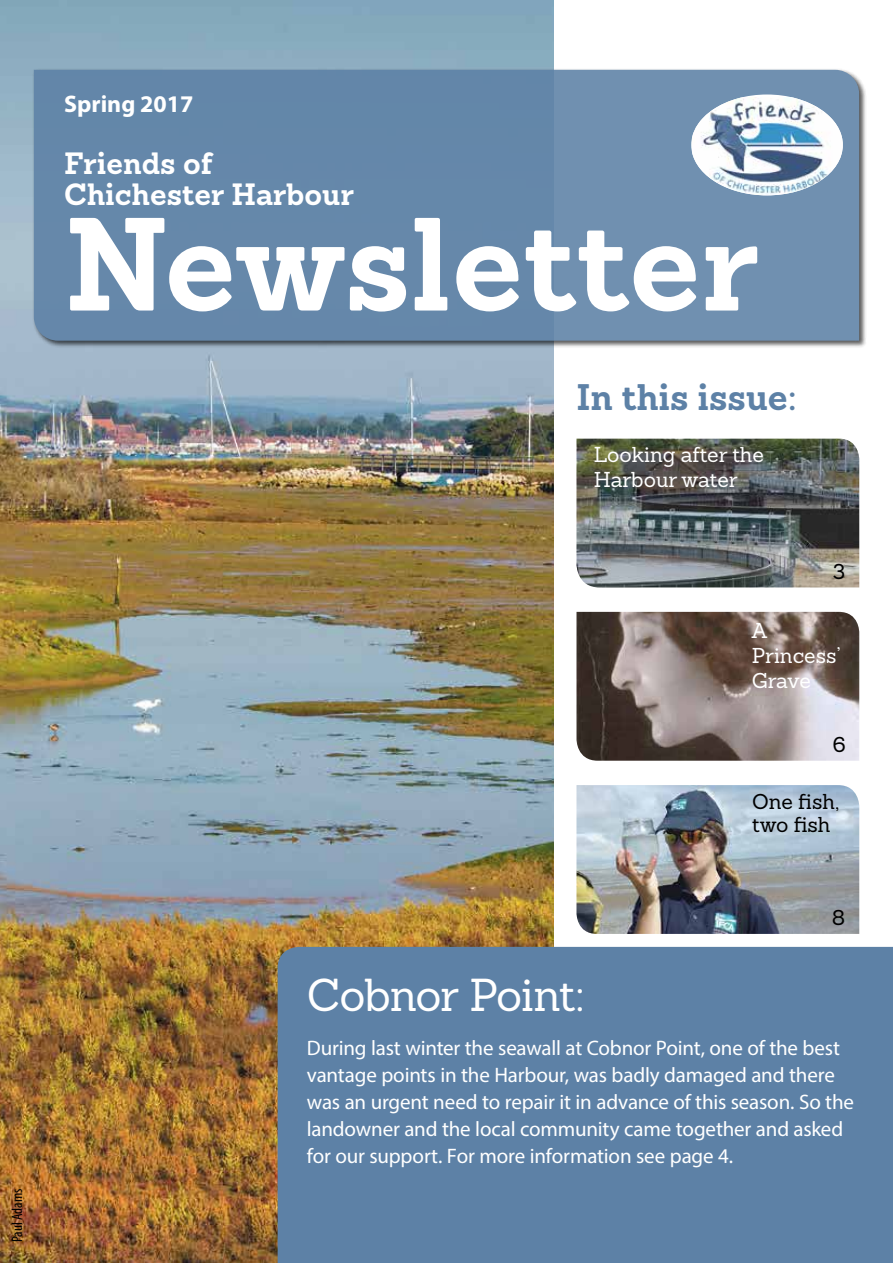
<style>
.page{position:relative;width:893px;height:1263px;background:#fff}
.page>*{position:absolute;margin:0;border:0;box-sizing:border-box;transform-origin:0 0}
.t1{font:700 129px "Sanchez";color:#fff}
.t2{font:45px "Sanchez";letter-spacing:-.03em;color:#fff}
.t3{font:700 36px "Sanchez";color:#5d81a6}
.t4{font:700 30px/30px "Sanchez";color:#fff}
.t5{font:700 24px "Myriad Pro";color:#fff}
.t6{font:21px/27px "Myriad Pro";letter-spacing:-.01em;color:#fff}
.t7{font:21px/25.2px "Sanchez";color:#fff}
.t8{font:21px/22.5px "Sanchez";color:#000}
.t9{font:condensed 15px "Myriad Pro";color:#000}
</style>
<div class="page">
<img style="left:0;top:0;width:554px;height:1263px">
<div style="left:278px;top:947px;width:615px;height:316px;background:#5d81a6"></div>
<div style="left:32px;top:68px;width:834px;height:280px;background:#000;opacity:.75"></div>
<svg style="left:34px;top:70px;width:825px;height:271px;background:#688aab"></svg>
<img style="left:692px;top:97px;width:151px;height:98px">
<img style="left:576px;top:439px;width:283px;height:148px">
<img style="left:576px;top:612px;width:283px;height:149px">
<img style="left:576px;top:785px;width:283px;height:149px">
<p class="t9" style="left:8px;top:1242px;width:55px;rotate:-90deg">Paul Adams</p>
<p class="t5" style="left:64px;top:88px;width:131px">Spring 2017</p>
<h3 class="t4" style="left:64px;top:149px;width:291px">Friends of<br>Chichester Harbour</h3>
<h1 class="t1" style="left:64px;top:178px;width:696px">Newsletter</h1>
<h3 class="t3" style="left:576px;top:373px;width:222px">In this issue:</h3>
<p class="t7" style="left:594px;top:442px;width:172px">Looking after the<br>Harbour water</p>
<p class="t8" style="left:833px;top:560px;width:14px">3</p>
<p class="t7" style="left:752px;top:618px;width:91px">A<br>Princess’<br>Grave</p>
<p class="t8" style="left:832px;top:733px;width:15px">6</p>
<p class="t8" style="left:752px;top:791px;width:89px">One fish, two fish</p>
<p class="t8" style="left:832px;top:906px;width:15px">8</p>
<h2 class="t2" style="left:307px;top:966px;width:280px">Cobnor Point:</h2>
<p class="t6" style="left:307px;top:1034px;width:549px">During last winter the seawall at Cobnor Point, one of the best vantage points in the Harbour, was badly damaged and there was an urgent need to repair it in advance of this season. So the landowner and the local community came together and asked for our support. For more information see page 4.</p>
</div>
